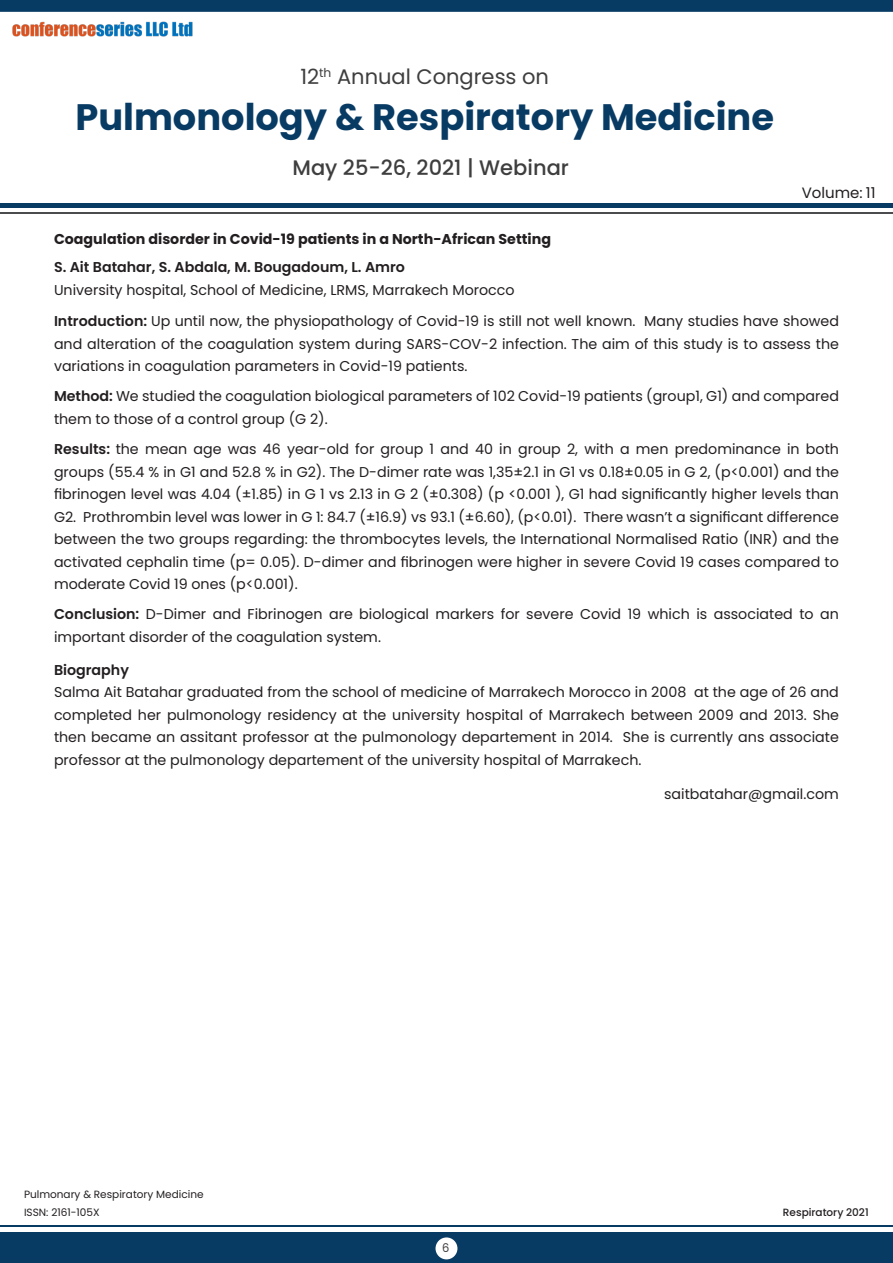
<style>
.page{position:relative;width:893px;height:1263px;background:#fff}
.page>*{position:absolute;margin:0;border:0;box-sizing:border-box;transform-origin:0 0}
.t1{font:700 36.75px "Poppins";color:#083b64}
.t2{font:500 21px "Poppins";color:#3e3e3f}
.t3{font:21px "Poppins";color:#3e3e3f}
.t4{font:15px "Poppins";color:#231f20}
.t5{font:14.25px/22.5px "Poppins";color:#231f20;text-align:justify}
.t6{font:700 14.25px "Poppins";color:#231f20}
.t7{font:600 14.25px "Poppins";color:#231f20}
.t8{font:12px "Poppins";color:#3e3e3f;scale:.95 1}
.t9{font:10.5px/18px "Poppins";color:#231f20}
.t10{font:500 10.5px "Poppins";color:#231f20}
.s1{font-weight:600}
</style>
<div class="page">
<div style="left:0;top:1232px;width:893px;height:31px;background:#083b64"></div>
<div style="left:435px;top:1237px;width:22px;height:22px;background:#fff;border-radius:50%"></div>
<hr style="left:0;top:204px;width:893px;height:4px;background:#083b64">
<hr style="left:0;top:213px;width:893px;height:1px;background:#4b4c4d">
<svg style="left:0;top:0;width:893px;height:12px;background:#0b3d65"></svg>
<img style="left:13px;top:21px;width:180px;height:16px">
<hr style="left:0;top:1225px;width:893px;height:2px;background:#083b64">
<h2 class="t3" style="left:300px;top:64px;width:250px">12<sup>th</sup> Annual Congress on</h2>
<h1 class="t1" style="left:75px;top:96px;width:700px">Pulmonology &amp; Respiratory Medicine</h1>
<h2 class="t2" style="left:292px;top:155px;width:278px">May 25-26, 2021 | Webinar</h2>
<p class="t4" style="left:802px;top:184px;width:75px">Volume: 11</p>
<p class="t6" style="left:54px;top:231px;width:499px">Coagulation disorder in Covid-19 patients in a North-African Setting</p>
<p class="t7" style="left:54px;top:259px;width:352px">S. Ait Batahar, S. Abdala, M. Bougadoum, L. Amro</p>
<p class="t5" style="left:54px;top:279px;width:462px">University hospital, School of Medicine, LRMS, Marrakech Morocco</p>
<p class="t5" style="left:54px;top:310px;width:786px"><span class="s1">Introduction:</span> Up until now, the physiopathology of Covid-19 is still not well known. Many studies have showed and alteration of the coagulation system during SARS-COV-2 infection. The aim of this study is to assess the variations in coagulation parameters in Covid-19 patients.</p>
<p class="t5" style="left:54px;top:385px;width:786px"><span class="s1">Method:</span> We studied the coagulation biological parameters of 102 Covid-19 patients (group1, G1) and compared them to those of a control group (G 2).</p>
<p class="t5" style="left:54px;top:438px;width:786px"><span class="s1">Results:</span> the mean age was 46 year-old for group 1 and 40 in group 2, with a men predominance in both groups (55.4 % in G1 and 52.8 % in G2). The D-dimer rate was 1,35±2.1 in G1 vs 0.18±0.05 in G 2, (p&lt;0.001) and the fibrinogen level was 4.04 (±1.85) in G 1 vs 2.13 in G 2 (±0.308) (p &lt;0.001 ), G1 had significantly higher levels than G2. Prothrombin level was lower in G 1: 84.7 (±16.9) vs 93.1 (±6.60), (p&lt;0.01). There wasn’t a significant difference between the two groups regarding: the thrombocytes levels, the International Normalised Ratio (INR) and the activated cephalin time (p= 0.05). D-dimer and fibrinogen were higher in severe Covid 19 cases compared to moderate Covid 19 ones (p&lt;0.001).</p>
<p class="t5" style="left:54px;top:603px;width:786px"><span class="s1">Conclusion:</span> D-Dimer and Fibrinogen are biological markers for severe Covid 19 which is associated to an important disorder of the coagulation system.</p>
<p class="t7" style="left:54px;top:661px;width:76px">Biography</p>
<p class="t5" style="left:54px;top:681px;width:786px">Salma Ait Batahar graduated from the school of medicine of Marrakech Morocco in 2008 at the age of 26 and completed her pulmonology residency at the university hospital of Marrakech between 2009 and 2013. She then became an assitant professor at the pulmonology departement in 2014. She is currently ans associate professor at the pulmonology departement of the university hospital of Marrakech.</p>
<p class="t5" style="left:664px;top:783px;width:176px">saitbatahar@gmail.com</p>
<p class="t9" style="left:24px;top:1185px;width:181px">Pulmonary &amp; Respiratory Medicine<br>ISSN: 2161-105X</p>
<p class="t8" style="left:442px;top:1241px;width:9px">6</p>
<p class="t10" style="left:783px;top:1206px;width:87px">Respiratory 2021</p>
</div>
